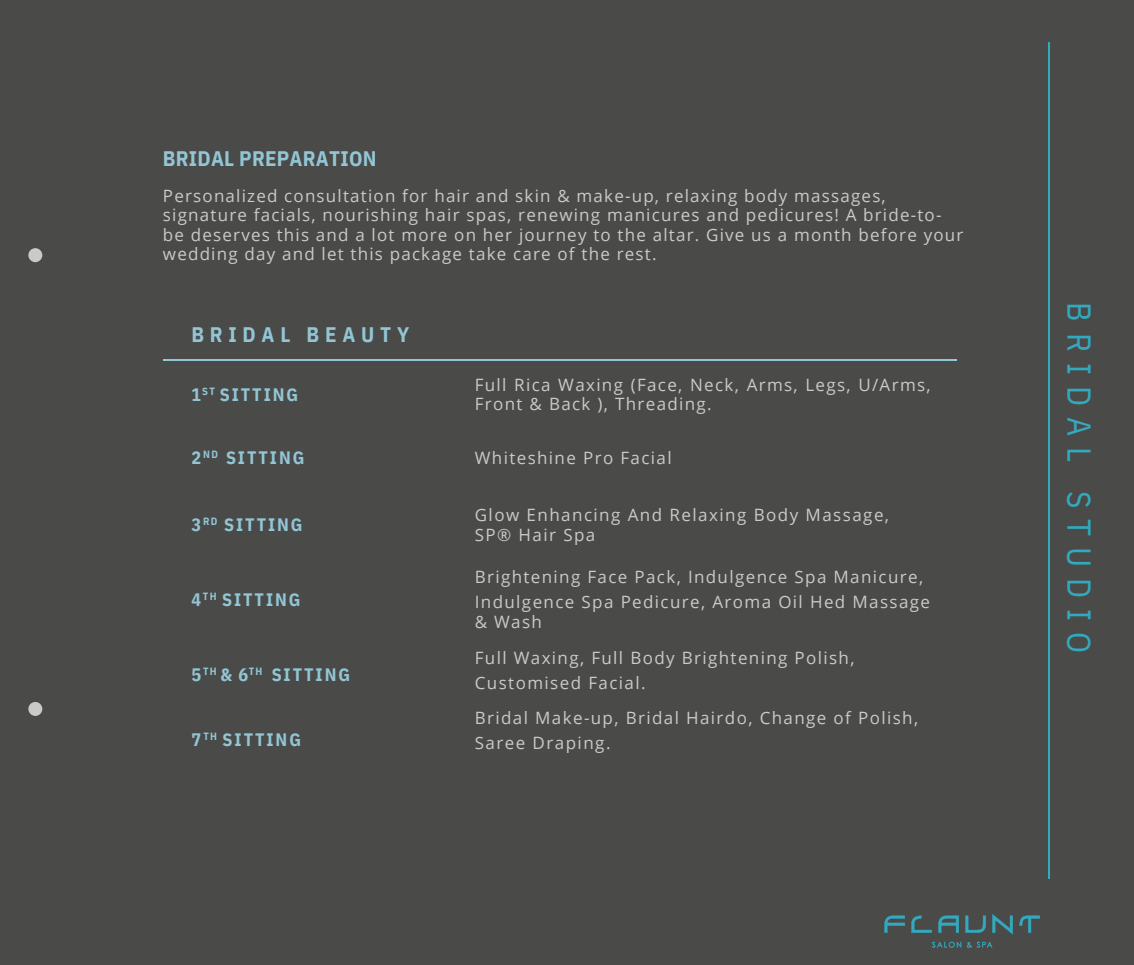
<style>
.page{position:relative;width:1134px;height:965px;background:#fff}
.page>*{position:absolute;margin:0;border:0;box-sizing:border-box;transform-origin:0 0}
.t1{font:33px "IBM Plex Sans Cond";letter-spacing:.335em;color:#32a9be}
.t2{font:700 21px "IBM Plex Sans Cond";letter-spacing:.01em;color:#92c6d5}
.t3{font:700 21px "IBM Plex Sans Cond";letter-spacing:.275em;color:#92c6d5}
.t4{font:700 18px "IBM Plex Sans Cond";letter-spacing:.11em;color:#92c6d5}
.t5{font:17px/19.6px "Open Sans";letter-spacing:.08em;color:#cacaca}
.t6{font:700 10.4px "IBM Plex Sans Cond";letter-spacing:.115em;color:#92c6d5}
</style>
<div class="page">
<div style="left:0;top:0;width:1134px;height:964px;background:#4a4a49"></div>
<div style="left:28px;top:248px;width:14px;height:14px;background:#cacaca;border-radius:50%"></div>
<div style="left:28px;top:702px;width:14px;height:14px;background:#cacaca;border-radius:50%"></div>
<hr style="left:163px;top:360px;width:284px;height:1px;background:#92c6d5">
<hr style="left:447px;top:360px;width:510px;height:1px;background:#92c6d5">
<svg style="left:884px;top:915px;width:21px;height:17px"></svg>
<svg style="left:911px;top:915px;width:21px;height:17px"></svg>
<svg style="left:938px;top:915px;width:21px;height:17px"></svg>
<svg style="left:965px;top:915px;width:21px;height:17px"></svg>
<svg style="left:992px;top:914px;width:21px;height:20px"></svg>
<svg style="left:1019px;top:915px;width:21px;height:17px"></svg>
<svg style="left:932px;top:941px;width:29px;height:6px"></svg>
<svg style="left:967px;top:941px;width:25px;height:6px"></svg>
<hr style="left:1048px;top:43px;width:2px;height:836px;background:#32a9be">
<p class="t2" style="left:163px;top:145px;width:215px">BRIDAL PREPARATION</p>
<p class="t5" style="left:163px;top:185px;width:802px">Personalized consultation for hair and skin &amp; make-up, relaxing body massages, signature facials, nourishing hair spas, renewing manicures and pedicures! A bride-to&shy;be deserves this and a lot more on her journey to the altar. Give us a month before your wedding day and let this package take care of the rest.</p>
<p class="t3" style="left:191px;top:320px;width:219px">BRIDAL BEAUTY</p>
<p class="t6" style="left:202px;top:384px;width:14px">ST</p>
<p class="t4" style="left:220px;top:382px;width:80px">SITTING</p>
<p class="t4" style="left:191px;top:382px;width:11px">1</p>
<p class="t6" style="left:203px;top:448px;width:16px">ND</p>
<p class="t4" style="left:191px;top:446px;width:11px">2</p>
<p class="t4" style="left:226px;top:446px;width:80px">SITTING</p>
<p class="t6" style="left:203px;top:514px;width:16px">RD</p>
<p class="t4" style="left:191px;top:512px;width:11px">3</p>
<p class="t4" style="left:224px;top:512px;width:80px">SITTING</p>
<p class="t6" style="left:203px;top:589px;width:15px">TH</p>
<p class="t4" style="left:222px;top:587px;width:80px">SITTING</p>
<p class="t4" style="left:191px;top:587px;width:11px">4</p>
<p class="t6" style="left:203px;top:664px;width:15px">TH</p>
<p class="t6" style="left:249px;top:664px;width:15px">TH</p>
<p class="t4" style="left:220px;top:662px;width:29px">&amp; 6</p>
<p class="t4" style="left:191px;top:662px;width:11px">5</p>
<p class="t4" style="left:272px;top:662px;width:80px">SITTING</p>
<p class="t6" style="left:203px;top:729px;width:15px">TH</p>
<p class="t4" style="left:223px;top:727px;width:80px">SITTING</p>
<p class="t4" style="left:191px;top:727px;width:11px">7</p>
<p class="t5" style="left:475px;top:374px;width:457px">Full Rica Waxing (Face, Neck, Arms, Legs, U/Arms,<br>Front &amp; Back ), Threading.</p>
<p class="t5" style="left:475px;top:448px;width:198px">Whiteshine Pro Facial</p>
<p class="t5" style="left:475px;top:504px;width:416px">Glow Enhancing And Relaxing Body Massage,<br>SP® Hair Spa</p>
<p class="t5" style="left:475px;top:563px;width:457px;line-height:25.6px">Brightening Face Pack, Indulgence Spa Manicure,<br>Indulgence Spa Pedicure, Aroma Oil Hed Massage</p>
<p class="t5" style="left:475px;top:603px;width:381px;line-height:36px">&amp; Wash<br>Full Waxing, Full Body Brightening Polish,</p>
<p class="t5" style="left:475px;top:665px;width:445px;line-height:34.4px">Customised Facial.<br>Bridal Make-up, Bridal Hairdo, Change of Polish,</p>
<p class="t5" style="left:475px;top:732px;width:137px">Saree Draping.</p>
<h1 class="t1" style="left:1101px;top:302px;width:352px;rotate:90deg">BRIDAL STUDIO</h1>
</div>
